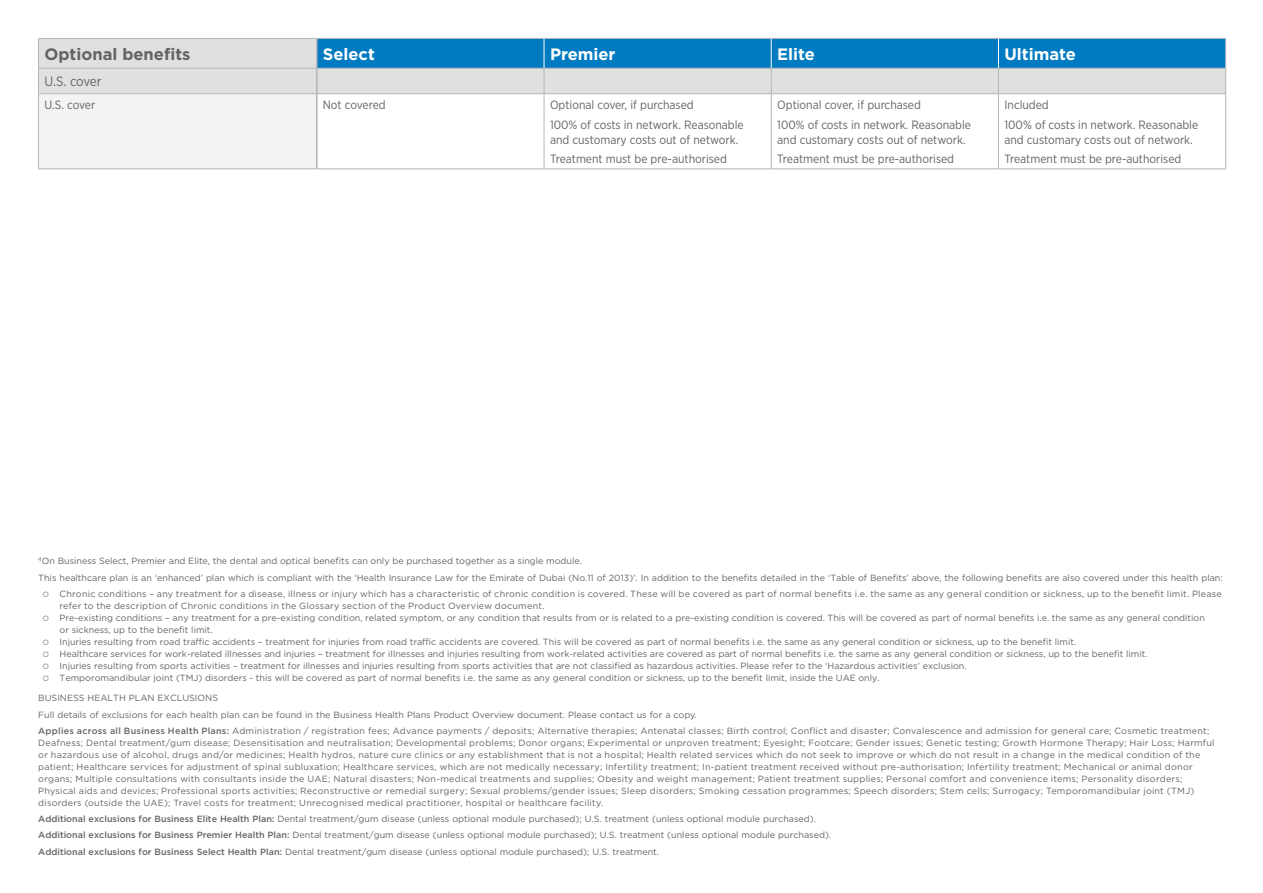
<style>
.page{position:relative;width:1263px;height:893px;background:#fff}
.page>*{position:absolute;margin:0;border:0;box-sizing:border-box;transform-origin:0 0}
.t1{font:700 16.5px "Gotham";color:#fff}
.t2{font:700 16.5px "Gotham";color:#636466}
.t3{font:13.5px "Gotham Narrow";letter-spacing:-.02em;color:#636466}
.t4{font:12px/19.2px "Gotham Narrow";color:#636466}
.t5{font:9px/16.2px "Gotham";color:#636466}
.t6{font:9px/12px "Gotham";letter-spacing:.025em;color:#636466}
.s1{color:#797c82}
.s2{font-weight:500}
</style>
<div class="page">
<div style="left:39px;top:39px;width:277px;height:54px;background:#dfe1df"></div>
<div style="left:38px;top:94px;width:279px;height:75px;background:#f2f3f3"></div>
<hr style="left:316px;top:68px;width:2px;height:26px;background:#b3b5b9">
<hr style="left:316px;top:94px;width:2px;height:75px;background:#b3b5b9">
<hr style="left:316px;top:39px;width:2px;height:29px;background:#b3b5b9">
<hr style="left:38px;top:38px;width:279px;height:1px;background:#b3b5b9">
<hr style="left:38px;top:68px;width:279px;height:1px;background:#b3b5b9">
<svg style="left:38px;top:39px;width:1px;height:54px"></svg>
<svg style="left:317px;top:38px;width:909px;height:55px;background:#69aace"></svg>
<hr style="left:38px;top:93px;width:279px;height:1px;background:#b3b5b9">
<hr style="left:38px;top:94px;width:1px;height:75px;background:#b3b5b9">
<hr style="left:317px;top:93px;width:227px;height:1px;background:#b3b5b9">
<hr style="left:544px;top:93px;width:227px;height:1px;background:#b3b5b9">
<hr style="left:544px;top:94px;width:1px;height:75px;background:#b3b5b9">
<hr style="left:771px;top:93px;width:227px;height:1px;background:#b3b5b9">
<hr style="left:771px;top:94px;width:1px;height:75px;background:#b3b5b9">
<hr style="left:998px;top:93px;width:228px;height:1px;background:#b3b5b9">
<hr style="left:998px;top:94px;width:1px;height:75px;background:#b3b5b9">
<hr style="left:1225px;top:94px;width:1px;height:75px;background:#b3b5b9">
<hr style="left:38px;top:169px;width:279px;height:1px;background:#b3b5b9">
<hr style="left:317px;top:169px;width:227px;height:1px;background:#b3b5b9">
<hr style="left:544px;top:169px;width:227px;height:1px;background:#b3b5b9">
<hr style="left:771px;top:169px;width:227px;height:1px;background:#b3b5b9">
<hr style="left:998px;top:169px;width:228px;height:1px;background:#b3b5b9">
<h1 class="t2" style="left:44px;top:43px;width:147px">Optional benefits</h1>
<h1 class="t1" style="left:323px;top:43px;width:54px">Select</h1>
<h1 class="t1" style="left:550px;top:43px;width:67px">Premier</h1>
<h1 class="t1" style="left:777px;top:43px;width:39px">Elite</h1>
<h1 class="t1" style="left:1004px;top:43px;width:73px">Ultimate</h1>
<h2 class="t3" style="left:44px;top:73px;width:59px">U.S. cover</h2>
<h3 class="t4" style="left:44px;top:95px;width:52px">U.S. cover</h3>
<h3 class="t4" style="left:323px;top:95px;width:64px">Not covered</h3>
<h3 class="t4" style="left:550px;top:95px;width:195px">Optional cover, if purchased<br>100% of costs in network. Reasonable</h3>
<h3 class="t4" style="left:550px;top:130px;width:190px">and customary costs out of network.<br>Treatment must be pre-authorised</h3>
<h3 class="t4" style="left:777px;top:95px;width:195px">Optional cover, if purchased<br>100% of costs in network. Reasonable</h3>
<h3 class="t4" style="left:777px;top:130px;width:190px">and customary costs out of network.<br>Treatment must be pre-authorised</h3>
<h3 class="t4" style="left:1004px;top:95px;width:195px">Included<br>100% of costs in network. Reasonable</h3>
<h3 class="t4" style="left:1004px;top:129px;width:190px">and customary costs out of network.<br>Treatment must be pre-authorised</h3>
<p class="t5" style="left:38px;top:553px;width:1186px"><sup>4</sup>On Business Select, Premier and Elite, the dental and optical benefits can only be purchased together as a single module.<br>This healthcare plan is an ‘enhanced’ plan which is compliant with the ‘Health Insurance Law for the Emirate of Dubai (No.11 of 2013)’. In addition to the benefits detailed in the ‘Table of Benefits’ above, the following benefits are also covered under this health plan:</p>
<p class="t6" style="left:60px;top:588px;width:1164px;text-indent:-17px"><span class="s1">○</span> Chronic conditions – any treatment for a disease, illness or injury which has a characteristic of chronic condition is covered. These will be covered as part of normal benefits i.e. the same as any general condition or sickness, up to the benefit limit. Please refer to the description of Chronic conditions in the Glossary section of the Product Overview document.</p>
<p class="t5" style="left:60px;top:612px;width:1147px;line-height:12px;text-indent:-17px"><span class="s1">○</span> Pre-existing conditions – any treatment for a pre-existing condition, related symptom, or any condition that results from or is related to a pre-existing condition is covered. This will be covered as part of normal benefits i.e. the same as any general condition or sickness, up to the benefit limit.</p>
<p class="t5" style="left:43px;top:633px;width:1035px"><span class="s1">○</span> Injuries resulting from road traffic accidents – treatment for injuries from road traffic accidents are covered. This will be covered as part of normal benefits i.e. the same as any general condition or sickness, up to the benefit limit.</p>
<p class="t5" style="left:43px;top:645px;width:1106px"><span class="s1">○</span> Healthcare services for work-related illnesses and injuries – treatment for illnesses and injuries resulting from work-related activities are covered as part of normal benefits i.e. the same as any general condition or sickness, up to the benefit limit.</p>
<p class="t5" style="left:43px;top:657px;width:925px"><span class="s1">○</span> Injuries resulting from sports activities – treatment for illnesses and injuries resulting from sports activities that are not classified as hazardous activities. Please refer to the ‘Hazardous activities’ exclusion.</p>
<p class="t5" style="left:43px;top:669px;width:839px"><span class="s1">○</span> Temporomandibular joint (TMJ) disorders - this will be covered as part of normal benefits i.e. the same as any general condition or sickness, up to the benefit limit, inside the UAE only.</p>
<p class="t5" style="left:38px;top:690px;width:1172px">BUSINESS HEALTH PLAN EXCLUSIONS<br>Full details of exclusions for each health plan can be found in the Business Health Plans Product Overview document. Please contact us for a copy.<br><span class="s2">Applies across all Business Health Plans:</span> Administration / registration fees; Advance payments / deposits; Alternative therapies; Antenatal classes; Birth control; Conflict and disaster; Convalescence and admission for general care; Cosmetic treatment;</p>
<p class="t6" style="left:38px;top:737px;width:1178px">Deafness; Dental treatment/gum disease; Desensitisation and neutralisation; Developmental problems; Donor organs; Experimental or unproven treatment; Eyesight; Footcare; Gender issues; Genetic testing; Growth Hormone Therapy; Hair Loss; Harmful or hazardous use of alcohol, drugs and/or medicines; Health hydros, nature cure clinics or any establishment that is not a hospital; Health related services which do not seek to improve or which do not result in a change in the medical condition of the patient; Healthcare services for adjustment of spinal subluxation; Healthcare services, which are not medically necessary; Infertility treatment; In-patient treatment received without pre-authorisation; Infertility treatment; Mechanical or animal donor organs; Multiple consultations with consultants inside the UAE; Natural disasters; Non-medical treatments and supplies; Obesity and weight management; Patient treatment supplies; Personal comfort and convenience items; Personality disorders; Physical aids and devices; Professional sports activities; Reconstructive or remedial surgery; Sexual problems/gender issues; Sleep disorders; Smoking cessation programmes; Speech disorders; Stem cells; Surrogacy; Temporomandibular joint (TMJ) disorders (outside the UAE); Travel costs for treatment; Unrecognised medical practitioner, hospital or healthcare facility.</p>
<p class="t5" style="left:38px;top:811px;width:794px"><span class="s2">Additional exclusions for Business Elite Health Plan:</span> Dental treatment/gum disease (unless optional module purchased); U.S. treatment (unless optional module purchased).<br><span class="s2">Additional exclusions for Business Premier Health Plan:</span> Dental treatment/gum disease (unless optional module purchased); U.S. treatment (unless optional module purchased).<br><span class="s2">Additional exclusions for Business Select Health Plan:</span> Dental treatment/gum disease (unless optional module purchased); U.S. treatment.</p>
</div>
